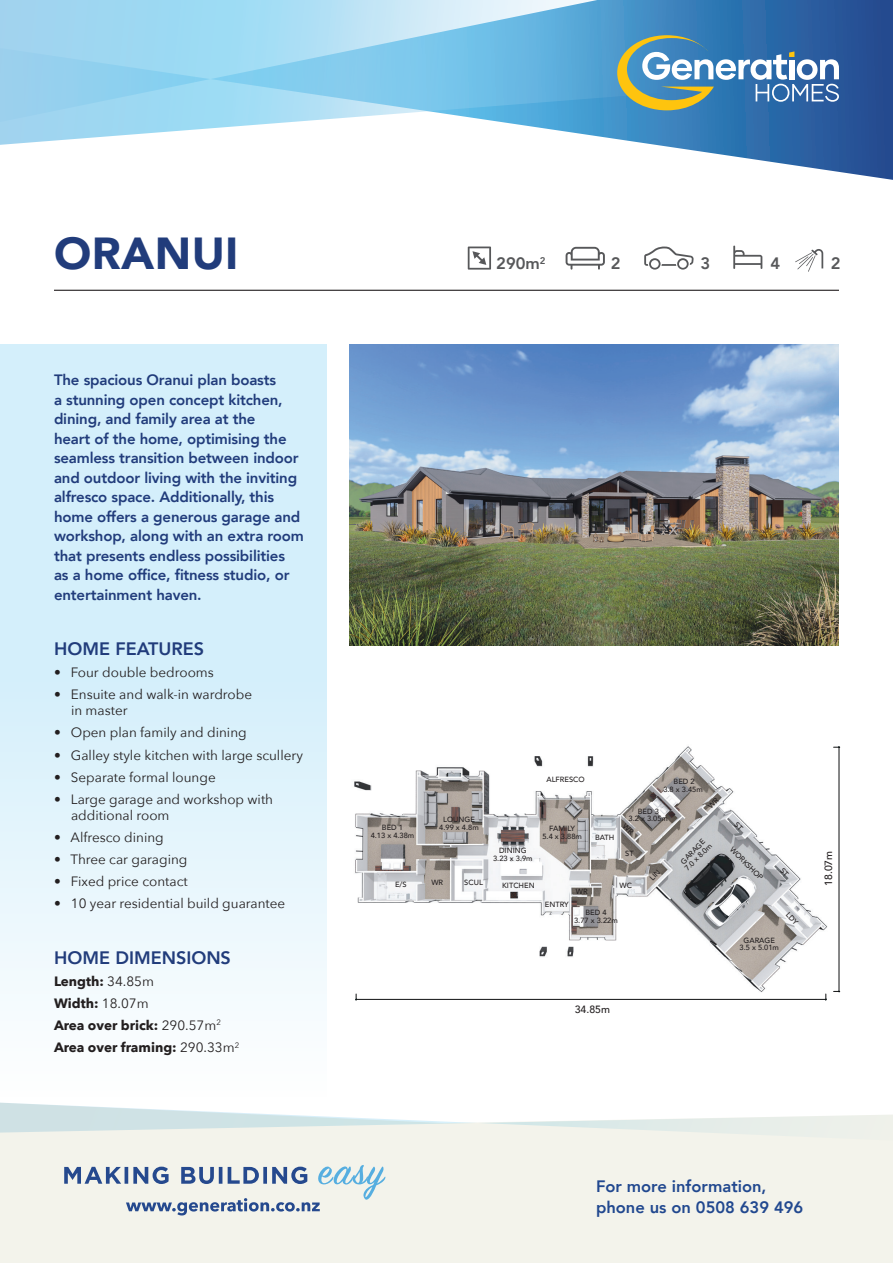
<style>
.page{position:relative;width:893px;height:1263px;background:#fff}
.page>*{position:absolute;margin:0;border:0;box-sizing:border-box;transform-origin:0 0}
.t1{font:900 44.7px "Avenir";letter-spacing:.01em;color:#213c7b}
.t2{font:800 18px "Avenir";color:#213c7b}
.t3{font:800 16.5px/21px "Avenir";color:#21488f}
.t4{font:800 16.5px "Avenir";color:#57585a}
.t5{font:800 15px/19.5px "Avenir";letter-spacing:-.01em;color:#213c7b}
.t6{font:13.5px/15.8px "Avenir Next";color:#231f20}
.t7{font:700 13.5px/22.2px "Avenir Next";color:#231f20}
.t8{font:500 10.5px "Avenir";color:#231f20}
.t9{font:500 7.5px/7.5px "Avenir";color:#231f20;text-align:center}
.s1{font-weight:400}
</style>
<div class="page">
<svg style="left:664px;top:146px;width:229px;height:34px"></svg>
<svg style="left:0;top:0;width:893px;height:146px;background:#87bee0"></svg>
<div style="left:0;top:1144px;width:893px;height:106px;background:#f3f3eb"></div>
<svg style="left:0;top:1102px;width:893px;height:42px"></svg>
<svg style="left:64px;top:1165px;width:321px;height:50px;background:#c8d2d9"></svg>
<div style="left:0;top:1250px;width:893px;height:13px;background:#f3f3eb"></div>
<div style="left:0;top:344px;width:326px;height:753px;background:linear-gradient(to bottom,#caebfa,#f6fbfe)"></div>
<svg style="left:468px;top:247px;width:23px;height:23px"></svg>
<svg style="left:733px;top:246px;width:29px;height:23px"></svg>
<svg style="left:795px;top:249px;width:28px;height:23px"></svg>
<svg style="left:644px;top:247px;width:50px;height:23px"></svg>
<svg style="left:566px;top:247px;width:39px;height:23px"></svg>
<img style="left:350px;top:344px;width:489px;height:302px">
<svg style="left:617px;top:35px;width:222px;height:75px;background:#6792ad"></svg>
<hr style="left:54px;top:290px;width:785px;height:1px;background:#231f20">
<img style="left:354px;top:746px;width:487px;height:255px">
<hr style="left:356px;top:999px;width:470px;height:1px;background:#0f1011">
<hr style="left:839px;top:747px;width:1px;height:244px;background:#0f1011">
<svg style="left:786px;top:912px;width:13px;height:13px"></svg>
<svg style="left:622px;top:823px;width:12px;height:12px"></svg>
<svg style="left:649px;top:869px;width:11px;height:11px"></svg>
<svg style="left:734px;top:821px;width:9px;height:9px"></svg>
<svg style="left:780px;top:867px;width:9px;height:10px"></svg>
<svg style="left:707px;top:797px;width:12px;height:12px"></svg>
<h1 class="t1" style="left:54px;top:215px;width:186px">ORANUI</h1>
<p class="t5" style="left:54px;top:370px;width:251px">The spacious Oranui plan boasts<br>a stunning open concept kitchen, dining, and family area at the<br>heart of the home, optimising the seamless transition between indoor and outdoor living with the inviting alfresco space. Additionally, this home offers a generous garage and workshop, along with an extra room that presents endless possibilities<br>as a home office, fitness studio, or entertainment haven.</p>
<p class="t2" style="left:54px;top:635px;width:151px">HOME FEATURES</p>
<p class="t6" style="left:54px;top:664px;width:161px">• Four double bedrooms</p>
<p class="t6" style="left:71px;top:686px;width:183px;text-indent:-17px">• Ensuite and walk-in wardrobe in master</p>
<p class="t6" style="left:54px;top:724px;width:194px">• Open plan family and dining</p>
<p class="t6" style="left:54px;top:746px;width:250px">• Galley style kitchen with large scullery</p>
<p class="t6" style="left:54px;top:768px;width:163px">• Separate formal lounge</p>
<p class="t6" style="left:71px;top:791px;width:204px;text-indent:-17px">• Large garage and workshop with additional room</p>
<p class="t6" style="left:54px;top:828px;width:111px">• Alfresco dining</p>
<p class="t6" style="left:54px;top:851px;width:135px">• Three car garaging</p>
<p class="t6" style="left:54px;top:873px;width:135px">• Fixed price contact</p>
<p class="t6" style="left:54px;top:895px;width:233px">• 10 year residential build guarantee</p>
<p class="t2" style="left:54px;top:943px;width:178px">HOME DIMENSIONS</p>
<p class="t7" style="left:54px;top:970px;width:187px">Length: <span class="s1">34.85m<br></span>Width: <span class="s1">18.07m<br></span>Area over brick: <span class="s1">290.57m</span><sup>2<br></sup>Area over framing: <span class="s1">290.33m</span><sup>2</sup></p>
<p class="t4" style="left:496px;top:250px;width:51px">290m<sup>2</sup></p>
<p class="t4" style="left:611px;top:250px;width:11px">2</p>
<p class="t4" style="left:700px;top:250px;width:11px">3</p>
<p class="t4" style="left:770px;top:250px;width:11px">4</p>
<p class="t4" style="left:831px;top:250px;width:11px">2</p>
<p class="t9" style="left:371px;top:823px;width:45px">BED 1<br>4.13 x 4.38m</p>
<p class="t9" style="left:439px;top:815px;width:41px">LOUNGE<br>4.99 x 4.8m</p>
<p class="t9" style="left:546px;top:775px;width:40px">ALFRESCO</p>
<p class="t9" style="left:493px;top:846px;width:41px">DINING<br>3.23 x 3.9m</p>
<p class="t9" style="left:542px;top:824px;width:41px">FAMILY<br>5.4 x 3.88m</p>
<p class="t9" style="left:595px;top:833px;width:21px">BATH</p>
<p class="t9" style="left:663px;top:778px;width:41px">BED 2<br>3.8 x 3.45m</p>
<p class="t9" style="left:628px;top:807px;width:41px">BED 3<br>3.2 x 3.05m</p>
<p class="t9" style="left:678px;top:861px;width:37px;text-align:left;rotate:-46deg">GARAGE<br>7.0 x 8.0m</p>
<p class="t9" style="left:625px;top:849px;width:10px">ST</p>
<p class="t9" style="left:431px;top:878px;width:13px">WR</p>
<p class="t9" style="left:464px;top:878px;width:20px">SCUL</p>
<p class="t9" style="left:395px;top:880px;width:13px">E/S</p>
<p class="t9" style="left:502px;top:882px;width:34px">KITCHEN</p>
<p class="t9" style="left:576px;top:887px;width:13px">WR</p>
<p class="t9" style="left:620px;top:881px;width:14px">WC</p>
<p class="t9" style="left:734px;top:845px;width:45px;rotate:45deg">WORKSHOP</p>
<p class="t8" style="left:819px;top:886px;width:37px;rotate:-90deg">18.07m</p>
<p class="t9" style="left:545px;top:900px;width:25px">ENTRY</p>
<p class="t9" style="left:574px;top:908px;width:45px">BED 4<br>3.77 x 3.22m</p>
<p class="t9" style="left:740px;top:936px;width:41px">GARAGE<br>3.5 x 5.01m</p>
<p class="t8" style="left:575px;top:1000px;width:37px">34.85m</p>
<p class="t3" style="left:596px;top:1176px;width:209px">For more information, phone us on 0508 639 496</p>
</div>
